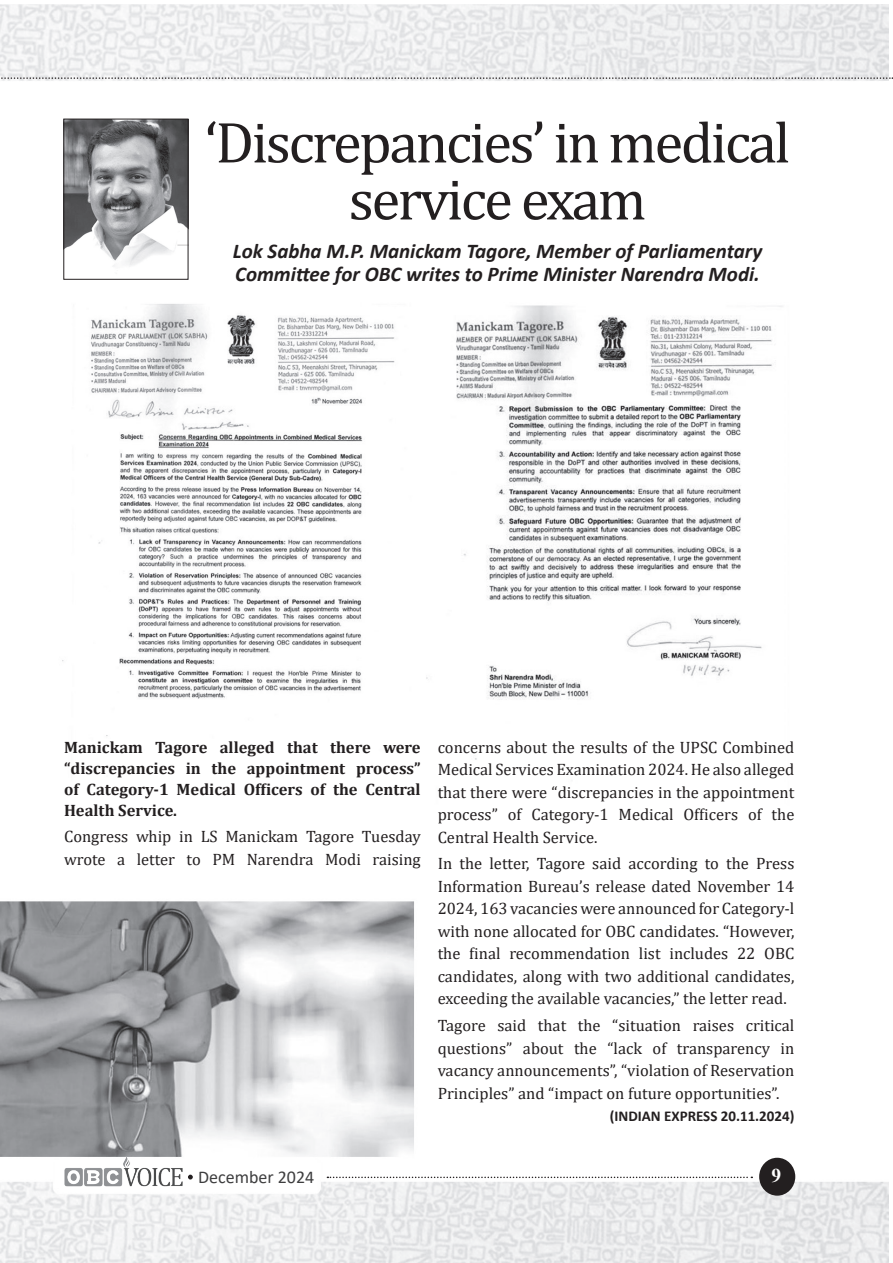
<style>
.page{position:relative;width:893px;height:1263px;background:#fff}
.page>*{position:absolute;margin:0;border:0;box-sizing:border-box;transform-origin:0 0}
.Eng_-_Title{font:58.5px/57px "Cambria";letter-spacing:-.04em;color:#231f20;text-align:center}
.Eng_-_Running{font:italic 700 21px/23.2px "Calibri";color:#231f20}
.t1{font:700 19.5px "Times New Roman";color:#fff}
.t2{font:18px "Calibri";color:#3e3e3f}
.Eng_-_Running-2{font:16.5px/22.5px "Cambria";color:#231f20;text-align:justify}
.Eng_-_Running-3{font:700 16.5px/21px "Cambria";color:#231f20;text-align:justify}
.Eng_-_Author{font:700 15px "Calibri";color:#231f20}
</style>
<div class="page">
<img style="left:0;top:4px;width:889px;height:1259px">
<img style="left:65px;top:121px;width:121px;height:157px">
<div style="left:63px;top:119px;width:125px;height:161px;border:1px solid #231f20"></div>
<svg style="left:0;top:77px;width:893px;height:2px"></svg>
<img style="left:64px;top:1155px;width:119px;height:33px">
<svg style="left:188px;top:1175px;width:5px;height:4px"></svg>
<div style="left:759px;top:1158px;width:36px;height:38px;background:#231f20;border-radius:50%"></div>
<svg style="left:327px;top:1176px;width:425px;height:2px"></svg>
<p class="Eng_-_Title" style="left:205px;top:114px;width:587px">‘Discrepancies’ in medical service exam</p>
<p class="Eng_-_Running" style="left:233px;top:239px;width:531px">Lok Sabha M.P. Manickam Tagore, Member of Parliamentary<br>Committee for OBC writes to Prime Minister Narendra Modi.</p>
<p class="Eng_-_Running-3" style="left:64px;top:736px;width:358px">Manickam Tagore alleged that there were “discrepancies in the appointment process” of Category-1 Medical Officers of the Central Health Service.</p>
<p class="Eng_-_Running-2" style="left:64px;top:825px;width:358px">Congress whip in LS Manickam Tagore Tuesday wrote a letter to PM Narendra Modi raising</p>
<p class="Eng_-_Running-2" style="left:438px;top:735px;width:358px">concerns about the results of the UPSC Combined Medical Services Examination 2024. He also alleged that there were “discrepancies in the appointment process” of Category-1 Medical Officers of the Central Health Service.</p>
<p class="Eng_-_Running-2" style="left:438px;top:852px;width:358px">In the letter, Tagore said according to the Press Information Bureau’s release dated November 14<br>2024, 163 vacancies were announced for Category-l with none allocated for OBC candidates. “However, the final recommendation list includes 22 OBC candidates, along with two additional candidates, exceeding the available vacancies,” the letter read.</p>
<p class="Eng_-_Running-2" style="left:438px;top:1014px;width:358px">Tagore said that the “situation raises critical questions” about the “lack of transparency in vacancy announcements”, “violation of Reservation Principles” and “impact on future opportunities”.</p>
<p class="Eng_-_Author" style="left:610px;top:1105px;width:186px">(INDIAN EXPRESS 20.11.2024)</p>
<p class="t2" style="left:198px;top:1164px;width:118px">December 2024</p>
<p class="t1" style="left:771px;top:1161px;width:11px">9</p>
</div>
